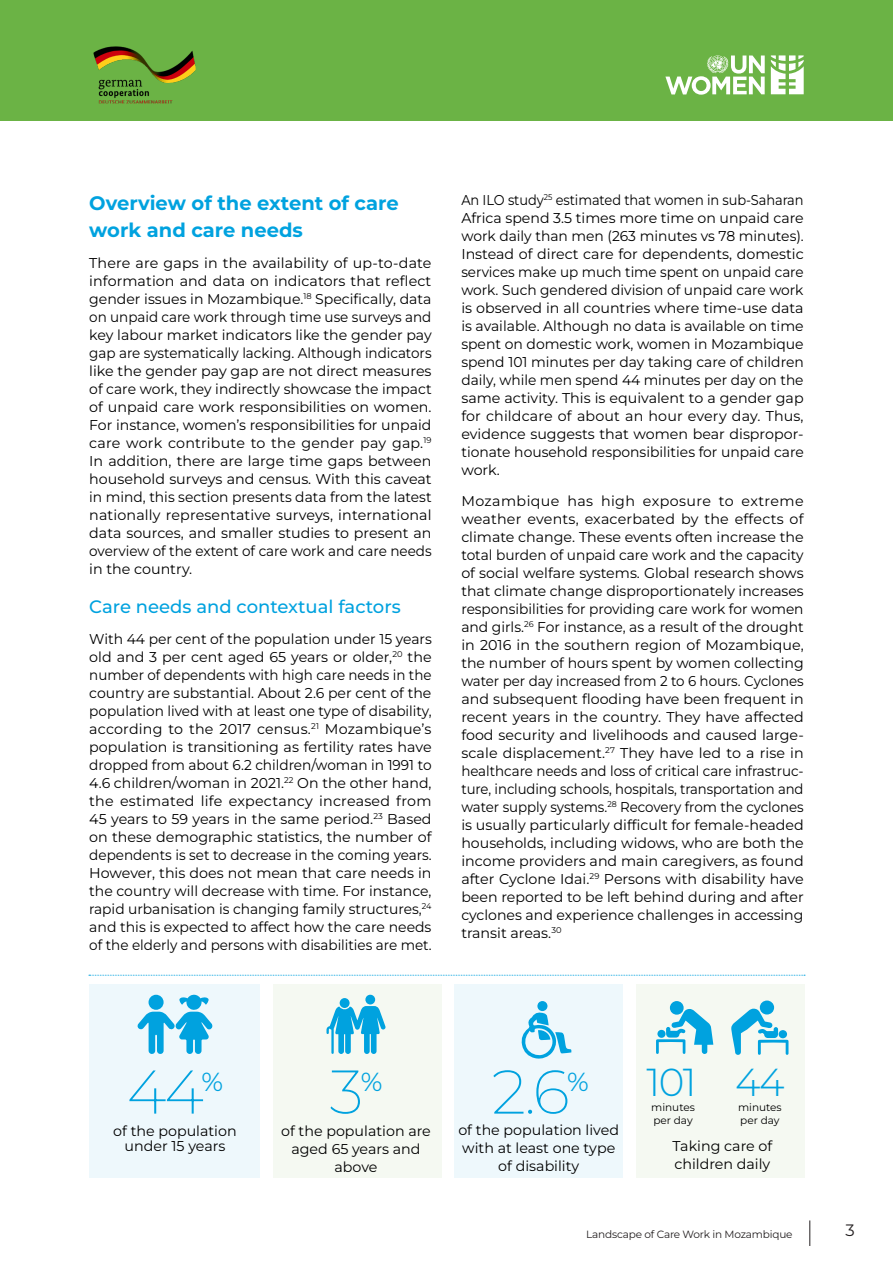
<style>
.page{position:relative;width:893px;height:1263px;background:#fff}
.page>*{position:absolute;margin:0;border:0;box-sizing:border-box;transform-origin:0 0}
.Normal1{font:200 61.65px "Montserrat";color:#00a2df}
.Normal1-2{font:300 39px "Montserrat";color:#00a2df}
.Normal1-3{font:26.1px "Montserrat";color:#00a2df}
.Normal1-4{font:700 19.5px/27px "Montserrat";color:#00a2df}
.Normal1-5{font:500 18px "Montserrat";color:#00a2df}
.t1{font:16.5px "Montserrat";color:#231f20}
.Normal1-6{font:14.25px/18px "Montserrat";color:#000;text-align:justify}
.Normal1-7{font:14.25px/18px "Montserrat";color:#000;text-align:justify;scale:.91 1}
.t2{font:10.5px "Montserrat";letter-spacing:-.02em;color:#231f20}
.Normal1-8{font:10.5px "Montserrat";color:#000}
</style>
<div class="page">
<div style="left:0;top:0;width:893px;height:121px;background:#6bb345"></div>
<svg style="left:809px;top:1220px;width:1px;height:26px"></svg>
<svg style="left:665px;top:55px;width:100px;height:40px"></svg>
<svg style="left:771px;top:55px;width:33px;height:39px"></svg>
<img style="left:93px;top:46px;width:103px;height:57px">
<div style="left:90px;top:985px;width:170px;height:193px;background:#eef8fc"></div>
<div style="left:273px;top:985px;width:168px;height:193px;background:#f5f9f2"></div>
<div style="left:455px;top:985px;width:168px;height:193px;background:#eef8fc"></div>
<div style="left:636px;top:985px;width:168px;height:193px;background:#f5f9f2"></div>
<div style="left:537px;top:1001px;width:10px;height:10px;background:#00a2df;border-radius:50%"></div>
<svg style="left:521px;top:1012px;width:50px;height:47px"></svg>
<svg style="left:137px;top:994px;width:76px;height:60px"></svg>
<div style="left:148px;top:995px;width:16px;height:15px;background:#00a2df;border-radius:50%"></div>
<svg style="left:326px;top:1006px;width:60px;height:48px"></svg>
<div style="left:340px;top:998px;width:10px;height:10px;background:#00a2df;border-radius:50%"></div>
<div style="left:365px;top:994px;width:10px;height:10px;background:#00a2df;border-radius:50%"></div>
<svg style="left:89px;top:975px;width:716px;height:1px"></svg>
<div style="left:670px;top:1001px;width:14px;height:14px;background:#00a2df;border-radius:50%"></div>
<svg style="left:656px;top:1009px;width:57px;height:45px"></svg>
<div style="left:657px;top:1030px;width:8px;height:8px;background:#00a2df;border-radius:50%"></div>
<div style="left:760px;top:1000px;width:14px;height:14px;background:#00a2df;border-radius:50%"></div>
<svg style="left:731px;top:1008px;width:57px;height:47px"></svg>
<div style="left:779px;top:1030px;width:8px;height:8px;background:#00a2df;border-radius:50%"></div>
<p class="Normal1-4" style="left:89px;top:189px;width:311px">Overview of the extent of care work and care needs</p>
<p class="Normal1-6" style="left:89px;top:254px;width:344px">There are gaps in the availability of up-to-date information and data on indicators that reflect gender issues in Mozambique.<sup>18</sup> Specifically, data on unpaid care work through time use surveys and key labour market indicators like the gender pay gap are systematically lacking. Although indicators like the gender pay gap are not direct measures of care work, they indirectly showcase the impact of unpaid care work responsibilities on women.<br>For instance, women’s responsibilities for unpaid care work contribute to the gender pay gap.<sup>19<br></sup>In addition, there are large time gaps between household surveys and census. With this caveat in mind, this section presents data from the latest nationally representative surveys, international data sources, and smaller studies to present an overview of the extent of care work and care needs in the country.</p>
<p class="Normal1-5" style="left:89px;top:595px;width:313px">Care needs and contextual factors</p>
<p class="Normal1-6" style="left:89px;top:630px;width:344px">With 44 per cent of the population under 15 years old and 3 per cent aged 65 years or older,<sup>20</sup> the number of dependents with high care needs in the country are substantial. About 2.6 per cent of the population lived with at least one type of disability, according to the 2017 census.<sup>21</sup> Mozambique’s population is transitioning as fertility rates have dropped from about 6.2 children/woman in 1991 to 4.6 children/woman in 2021.<sup>22</sup> On the other hand, the estimated life expectancy increased from 45 years to 59 years in the same period.<sup>23</sup> Based on these demographic statistics, the number of dependents is set to decrease in the coming years.<br>However, this does not mean that care needs in the country will decrease with time. For instance, rapid urbanisation is changing family structures,<sup>24 </sup>and this is expected to affect how the care needs of the elderly and persons with disabilities are met.</p>
<p class="Normal1-7" style="left:461px;top:191px;width:378px">An ILO study<sup>25</sup> estimated that women in sub-Saharan Africa spend 3.5 times more time on unpaid care work daily than men (263 minutes vs 78 minutes).<br>Instead of direct care for dependents, domestic services make up much time spent on unpaid care work. Such gendered division of unpaid care work is observed in all countries where time-use data is available. Although no data is available on time spent on domestic work, women in Mozambique spend 101 minutes per day taking care of children daily, while men spend 44 minutes per day on the same activity. This is equivalent to a gender gap for childcare of about an hour every day. Thus, evidence suggests that women bear dispropor&shy;tionate household responsibilities for unpaid care work.</p>
<p class="Normal1-6" style="left:461px;top:491px;width:344px">Mozambique has high exposure to extreme weather events, exacerbated by the effects of climate change. These events often increase the total burden of unpaid care work and the capacity of social welfare systems. Global research shows that climate change disproportionately increases responsibilities for providing care work for women and girls.<sup>26</sup> For instance, as a result of the drought in 2016 in the southern region of Mozambique, the number of hours spent by women collecting water per day increased from 2 to 6 hours. Cyclones and subsequent flooding have been frequent in recent years in the country. They have affected food security and livelihoods and caused large&shy;scale displacement.<sup>27</sup> They have led to a rise in healthcare needs and loss of critical care infrastruc&shy;ture, including schools, hospitals, transportation and water supply systems.<sup>28</sup> Recovery from the cyclones is usually particularly difficult for female-headed households, including widows, who are both the income providers and main caregivers, as found after Cyclone Idai.<sup>29</sup> Persons with disability have been reported to be left behind during and after cyclones and experience challenges in accessing transit areas.<sup>30</sup></p>
<p class="Normal1" style="left:127px;top:1051px;width:79px">44</p>
<p class="Normal1-3" style="left:202px;top:1064px;width:23px">%</p>
<p class="Normal1" style="left:329px;top:1051px;width:36px">3</p>
<p class="Normal1-3" style="left:361px;top:1064px;width:23px">%</p>
<p class="Normal1" style="left:492px;top:1051px;width:79px">2.6</p>
<p class="Normal1-3" style="left:567px;top:1064px;width:23px">%</p>
<p class="Normal1-6" style="left:113px;top:1122px;width:125px;line-height:15px;text-align:center">of the population under 15 years</p>
<p class="Normal1-6" style="left:281px;top:1121px;width:151px;text-align:center">of the population are aged 65 years and above</p>
<p class="Normal1-6" style="left:458px;top:1120px;width:162px;text-align:center">of the population lived with at least one type of disability</p>
<p class="Normal1-2" style="left:647px;top:1056px;width:52px">101</p>
<p class="Normal1-2" style="left:735px;top:1056px;width:51px">44</p>
<p class="Normal1-8" style="left:651px;top:1100px;width:45px">minutes</p>
<p class="Normal1-8" style="left:653px;top:1113px;width:41px">per day</p>
<p class="Normal1-8" style="left:738px;top:1100px;width:45px">minutes</p>
<p class="Normal1-8" style="left:740px;top:1113px;width:41px">per day</p>
<p class="Normal1-6" style="left:672px;top:1137px;width:101px">Taking care of children daily</p>
<p class="t2" style="left:586px;top:1227px;width:208px">Landscape of Care Work in Mozambique</p>
<p class="t1" style="left:845px;top:1219px;width:11px">3</p>
</div>
